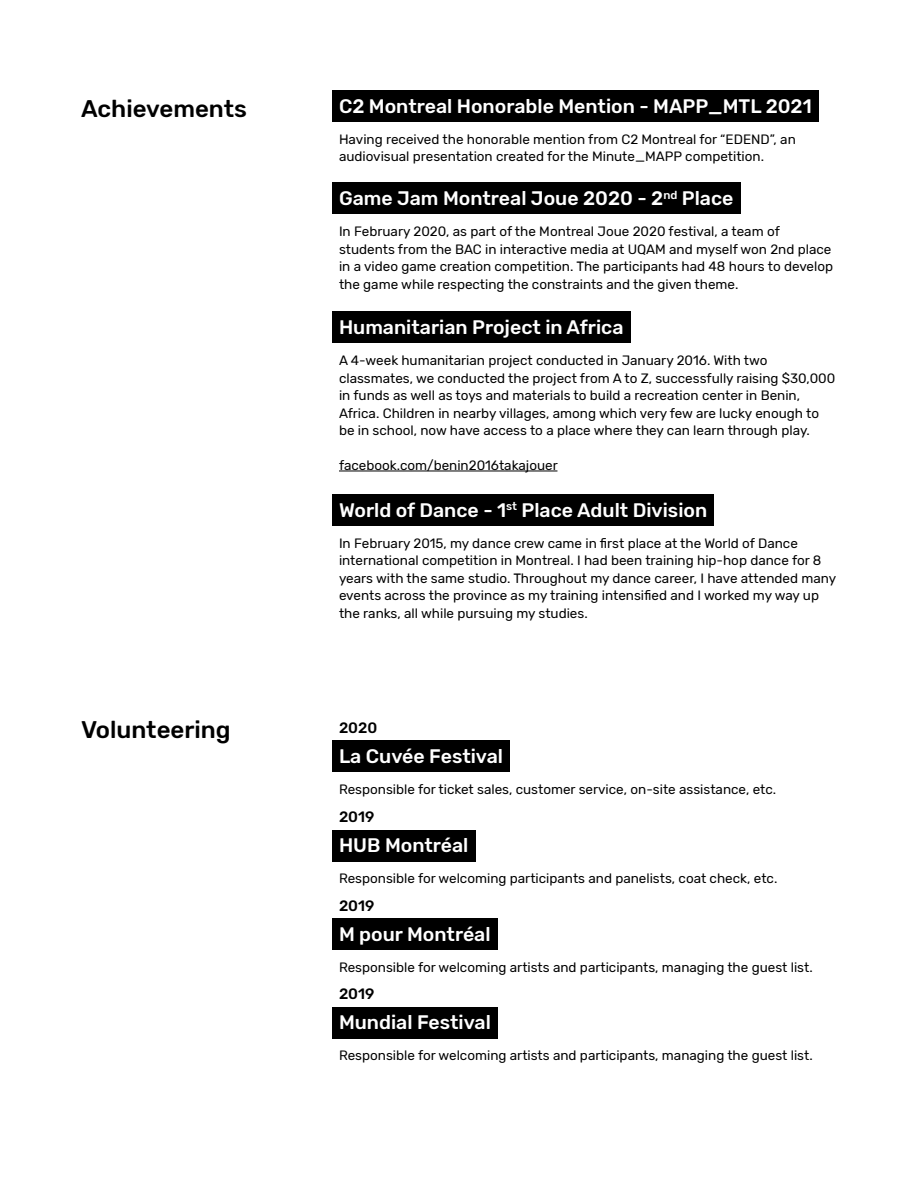
<style>
.page{position:relative;width:918px;height:1188px;background:#fff}
.page>*{position:absolute;margin:0;border:0;box-sizing:border-box;transform-origin:0 0}
.t1{font:500 24px "Rubik";color:#000}
.t2{font:500 19.5px "Rubik";color:#fff}
.t3{font:500 15px "Rubik";color:#000}
.t4{font:13.5px/17.5px "Rubik";color:#000}
</style>
<div class="page">
<div style="left:332px;top:494px;width:382px;height:32px;background:#000"></div>
<div style="left:332px;top:311px;width:298px;height:32px;background:#000"></div>
<hr style="left:339px;top:471px;width:218px;height:1px;background:#000">
<div style="left:332px;top:90px;width:487px;height:32px;background:#000"></div>
<div style="left:332px;top:182px;width:408px;height:32px;background:#000"></div>
<div style="left:332px;top:830px;width:143px;height:32px;background:#000"></div>
<div style="left:332px;top:740px;width:178px;height:32px;background:#000"></div>
<div style="left:332px;top:918px;width:165px;height:32px;background:#000"></div>
<div style="left:332px;top:1007px;width:166px;height:32px;background:#000"></div>
<h1 class="t1" style="left:81px;top:95px;width:167px">Achievements</h1>
<h1 class="t1" style="left:81px;top:716px;width:151px">Volunteering</h1>
<h2 class="t2" style="left:339px;top:95px;width:474px">C2 Montreal Honorable Mention - MAPP_MTL 2021</h2>
<p class="t4" style="left:339px;top:131px;width:458px">Having received the honorable mention from C2 Montreal for “EDEND”, an audiovisual presentation created for the Minute_MAPP competition.</p>
<h2 class="t2" style="left:339px;top:187px;width:396px">Game Jam Montreal Joue 2020 - 2<sup>nd</sup> Place</h2>
<p class="t4" style="left:339px;top:223px;width:496px">In February 2020, as part of the Montreal Joue 2020 festival, a team of students from the BAC in interactive media at UQAM and myself won 2nd place in a video game creation competition. The participants had 48 hours to develop the game while respecting the constraints and the given theme.</p>
<h2 class="t2" style="left:339px;top:316px;width:286px">Humanitarian Project in Africa</h2>
<p class="t4" style="left:339px;top:352px;width:498px">A 4-week humanitarian project conducted in January 2016. With two classmates, we conducted the project from A to Z, successfully raising $30,000 in funds as well as toys and materials to build a recreation center in Benin, Africa. Children in nearby villages, among which very few are lucky enough to be in school, now have access to a place where they can learn through play.</p>
<p class="t4" style="left:339px;top:457px;width:220px">facebook.com/benin2016takajouer</p>
<h2 class="t2" style="left:339px;top:499px;width:370px">World of Dance - 1<sup>st</sup> Place Adult Division</h2>
<p class="t4" style="left:339px;top:535px;width:499px">In February 2015, my dance crew came in first place at the World of Dance international competition in Montreal. I had been training hip-hop dance for 8 years with the same studio. Throughout my dance career, I have attended many events across the province as my training intensified and I worked my way up the ranks, all while pursuing my studies.</p>
<p class="t3" style="left:339px;top:719px;width:40px">2020</p>
<h2 class="t2" style="left:339px;top:745px;width:166px">La Cuvée Festival</h2>
<p class="t4" style="left:339px;top:781px;width:439px">Responsible for ticket sales, customer service, on-site assistance, etc.</p>
<p class="t3" style="left:339px;top:808px;width:37px">2019</p>
<h2 class="t2" style="left:339px;top:834px;width:131px">HUB Montréal</h2>
<p class="t4" style="left:339px;top:870px;width:440px">Responsible for welcoming participants and panelists, coat check, etc.</p>
<p class="t3" style="left:339px;top:897px;width:37px">2019</p>
<h2 class="t2" style="left:339px;top:923px;width:153px">M pour Montréal</h2>
<p class="t4" style="left:339px;top:959px;width:475px">Responsible for welcoming artists and participants, managing the guest list.</p>
<p class="t3" style="left:339px;top:985px;width:37px">2019</p>
<h2 class="t2" style="left:339px;top:1011px;width:153px">Mundial Festival</h2>
<p class="t4" style="left:339px;top:1047px;width:475px">Responsible for welcoming artists and participants, managing the guest list.</p>
</div>
